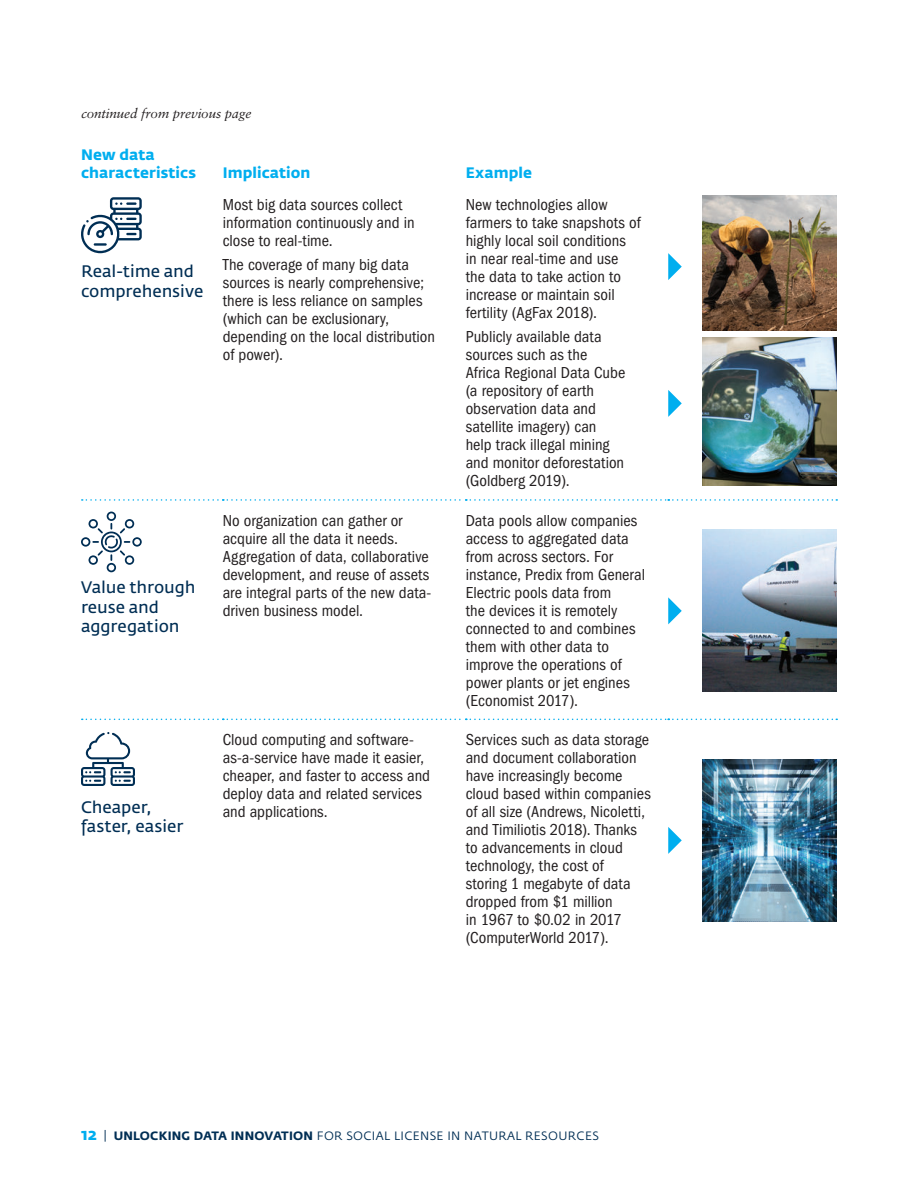
<style>
.page{position:relative;width:918px;height:1188px;background:#fff}
.page>*{position:absolute;margin:0;border:0;box-sizing:border-box;transform-origin:0 0}
.Table_copy_-_left_al{font:condensed 16.5px/18px "Franklin Gothic LT";color:#231f20}
.Table_copy_-_mid_hea{font:16.5px/19.5px "Fedra Sans";letter-spacing:-.005em;color:#002e54}
.Table_head{font:700 15px/18px "Fedra Sans";letter-spacing:.005em;color:#00aeef}
.Body_Copy{font:italic 13.5px "Sabon LT Std";letter-spacing:-.01em;color:#231f20}
.t1{font:12px "Fedra Sans Std";letter-spacing:.03em;color:#002e54}
.s1{font-family:"Fedra Sans";font-weight:700;font-size:16.5px;color:#00aeef}
.s2{font-family:"Fedra Sans";font-weight:700}
</style>
<div class="page">
<svg style="left:82px;top:499px;width:755px;height:2px"></svg>
<svg style="left:82px;top:719px;width:755px;height:1px"></svg>
<svg style="left:668px;top:253px;width:14px;height:27px"></svg>
<svg style="left:668px;top:390px;width:14px;height:27px"></svg>
<svg style="left:668px;top:597px;width:14px;height:27px"></svg>
<svg style="left:668px;top:827px;width:14px;height:27px"></svg>
<img style="left:702px;top:530px;width:135px;height:162px">
<img style="left:702px;top:759px;width:135px;height:162px">
<svg style="left:81px;top:732px;width:54px;height:54px"></svg>
<svg style="left:81px;top:512px;width:61px;height:60px"></svg>
<img style="left:702px;top:196px;width:135px;height:135px">
<img style="left:702px;top:338px;width:135px;height:148px">
<svg style="left:81px;top:197px;width:61px;height:56px"></svg>
<p class="Body_Copy" style="left:81px;top:106px;width:172px">continued from previous page</p>
<p class="Table_head" style="left:81px;top:146px;width:117px">New data characteristics</p>
<p class="Table_copy_-_mid_hea" style="left:81px;top:262px;width:124px">Real-time and comprehensive</p>
<p class="Table_copy_-_mid_hea" style="left:81px;top:578px;width:116px">Value through reuse and aggregation</p>
<p class="Table_copy_-_mid_hea" style="left:81px;top:798px;width:104px">Cheaper, faster, easier</p>
<p class="Table_head" style="left:223px;top:164px;width:89px">Implication</p>
<p class="Table_head" style="left:466px;top:164px;width:68px">Example</p>
<p class="Table_copy_-_left_al" style="left:223px;top:195px;width:193px">Most big data sources collect information continuously and in close to real-time.</p>
<p class="Table_copy_-_left_al" style="left:223px;top:256px;width:214px">The coverage of many big data sources is nearly comprehensive; there is less reliance on samples (which can be exclusionary, depending on the local distribution of power).</p>
<p class="Table_copy_-_left_al" style="left:466px;top:195px;width:176px">New technologies allow farmers to take snapshots of highly local soil conditions in near real-time and use the data to take action to increase or maintain soil fertility (AgFax 2018).</p>
<p class="Table_copy_-_left_al" style="left:466px;top:328px;width:161px">Publicly available data sources such as the<br>Africa Regional Data Cube (a repository of earth observation data and satellite imagery) can help track illegal mining and monitor deforestation (Goldberg 2019).</p>
<p class="Table_copy_-_left_al" style="left:223px;top:512px;width:210px">No organization can gather or acquire all the data it needs.<br>Aggregation of data, collaborative development, and reuse of assets are integral parts of the new data&shy;driven business model.</p>
<p class="Table_copy_-_left_al" style="left:466px;top:512px;width:181px">Data pools allow companies access to aggregated data from across sectors. For instance, Predix from General<br>Electric pools data from<br>the devices it is remotely connected to and combines them with other data to improve the operations of power plants or jet engines (Economist 2017).</p>
<p class="Table_copy_-_left_al" style="left:223px;top:731px;width:209px">Cloud computing and software&shy;as-a-service have made it easier, cheaper, and faster to access and deploy data and related services and applications.</p>
<p class="Table_copy_-_left_al" style="left:466px;top:731px;width:187px">Services such as data storage and document collaboration have increasingly become cloud based within companies of all size (Andrews, Nicoletti, and Timiliotis 2018). Thanks to advancements in cloud technology, the cost of<br>storing 1 megabyte of data dropped from $1 million<br>in 1967 to $0.02 in 2017 (ComputerWorld 2017).</p>
<p class="t1" style="left:81px;top:1129px;width:519px"><span class="s1">12</span> | <span class="s2">UNLOCKING DATA INNOVATION</span> FOR SOCIAL LICENSE IN NATURAL RESOURCES</p>
</div>
